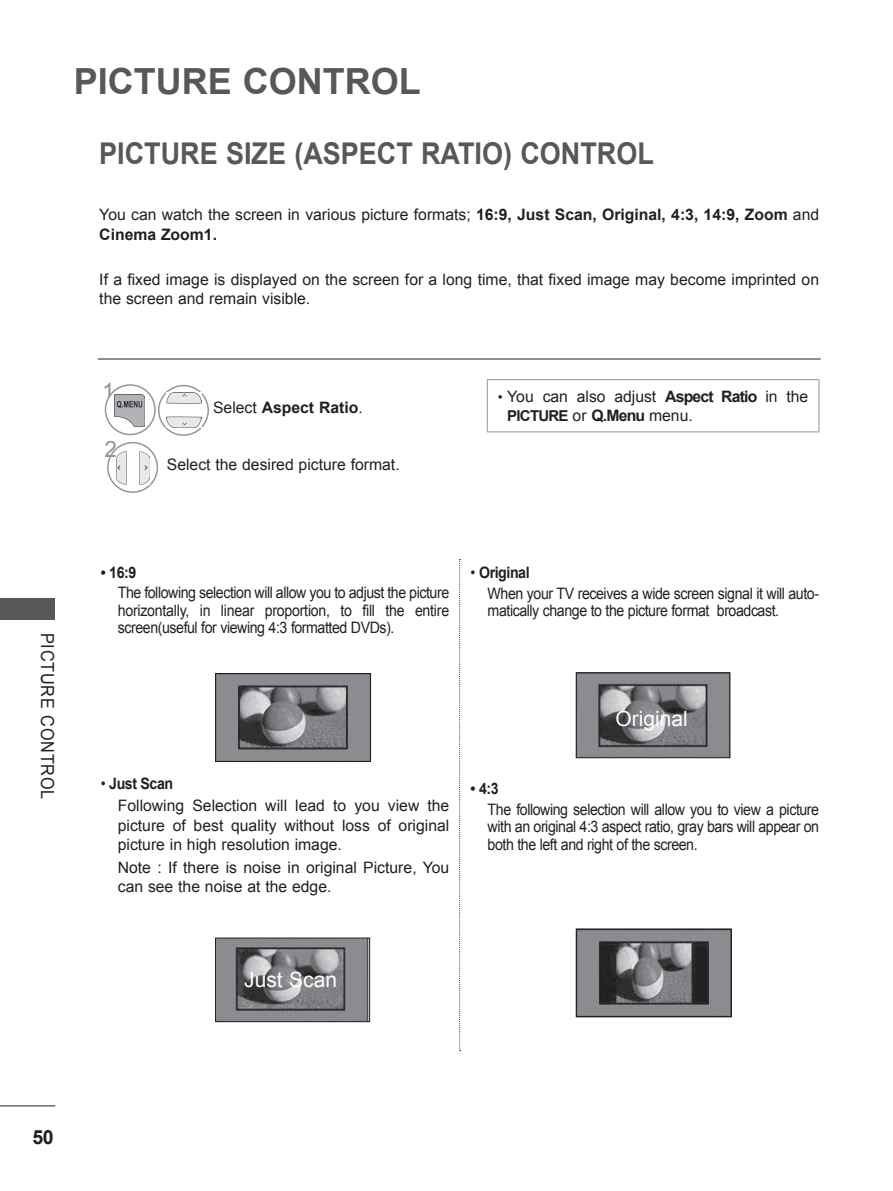
<style>
.page{position:relative;width:893px;height:1191px;background:#fff}
.page>*{position:absolute;margin:0;border:0;box-sizing:border-box;transform-origin:0 0}
.t1{font:700 36px "Arial";color:#57585a}
.t2{font:700 30px "Arial";color:#57585a;scale:.9 1}
.t3{font:22.5px "Arial";color:#939598}
.t4{font:21px "Arial";color:#fff}
.t5{font:700 19.5px "Arial";color:#231f20}
.t6{font:18px "Arial";color:#231f20;scale:.9 1}
.t7{font:15.75px/17.5px "Arial";color:#231f20;text-align:justify;scale:.9 1}
.t8{font:15.75px/19.5px "Arial";color:#231f20}
.t9{font:700 15.75px/19.5px "Arial";color:#231f20}
.t10{font:15.75px/20.5px "Arial";letter-spacing:-.03em;color:#231f20;scale:.9 1}
.t11{font:700 15.75px "Arial";color:#231f20;scale:.9 1}
.t12{font:700 15px "Arial";color:#231f20}
.s1{font-weight:400}
.s2{font-size:14.25px}
.s3{font-weight:700}
.s4{font-weight:400;font-size:15.75px}
.s5{font-size:15.75px}
</style>
<div class="page">
<hr style="left:0;top:1105px;width:55px;height:1px;background:#231f20">
<div style="left:0;top:598px;width:54px;height:21px;background:#57585a"></div>
<svg style="left:459px;top:559px;width:2px;height:492px"></svg>
<hr style="left:98px;top:359px;width:723px;height:1px;background:#231f20">
<img style="left:217px;top:675px;width:152px;height:85px">
<div style="left:215px;top:673px;width:156px;height:89px;border:1px solid #231f20"></div>
<img style="left:217px;top:939px;width:151px;height:81px">
<div style="left:215px;top:937px;width:155px;height:85px;border:1px solid #231f20"></div>
<img style="left:578px;top:674px;width:150px;height:82px">
<div style="left:576px;top:672px;width:154px;height:86px;border:1px solid #231f20"></div>
<img style="left:578px;top:930px;width:151px;height:85px">
<div style="left:576px;top:928px;width:155px;height:89px;border:1px solid #231f20"></div>
<svg style="left:105px;top:385px;width:50px;height:49px"></svg>
<img style="left:114px;top:395px;width:31px;height:32px">
<div style="left:105px;top:384px;width:51px;height:51px;border:2px solid #939598;border-radius:50%"></div>
<div style="left:158px;top:385px;width:51px;height:51px;border:2px solid #939598;border-radius:50%"></div>
<div style="left:107px;top:442px;width:51px;height:51px;border:2px solid #939598;border-radius:50%"></div>
<hr style="left:487px;top:379px;width:332px;height:1px;background:#939598">
<hr style="left:487px;top:380px;width:1px;height:51px;background:#939598">
<hr style="left:819px;top:380px;width:1px;height:51px;background:#939598">
<hr style="left:487px;top:431px;width:332px;height:1px;background:#939598">
<img style="left:166px;top:392px;width:35px;height:35px">
<img style="left:116px;top:451px;width:34px;height:34px">
<h1 class="t1" style="left:74px;top:58px;width:221px">Picture Cont</h1>
<h1 class="t1" style="left:345px;top:58px;width:77px">rol</h1>
<h2 class="t2" style="left:99px;top:133px;width:248px">Picture Size (Aspect</h2>
<h2 class="t2" style="left:421px;top:133px;width:154px">Ratio) Cont</h2>
<h2 class="t2" style="left:597px;top:133px;width:65px">rol</h2>
<p class="t9" style="left:99px;top:206px;width:721px"><span class="s1">You can watch the screen in various picture formats;</span> 16:9, Just Scan, Original, 4:3, 14:9, Zoom <span class="s1">and<br></span>Cinema Zoom1.</p>
<p class="t8" style="left:99px;top:270px;width:721px">If a fixed image is displayed on the screen for a long time, that fixed image may become imprinted on the screen and remain visible.</p>
<h3 class="t3" style="left:102px;top:376px;width:14px">1</h3>
<h3 class="t3" style="left:105px;top:434px;width:14px">2</h3>
<p class="t9" style="left:213px;top:398px;width:151px"><span class="s1">Select</span> Aspect Ratio<span class="s1">.</span></p>
<p class="t8" style="left:167px;top:455px;width:234px">Select the desired picture format.</p>
<p class="t8" style="left:498px;top:386px;width:312px"><span class="s2">•</span> You can also adjust <span class="s3">Aspect Ratio</span> in the</p>
<p class="t12" style="left:507px;top:406px;width:187px">PICTURE <span class="s4">or</span> <span class="s5">Q.Menu</span> <span class="s4">menu.</span></p>
<p class="t6" style="left:59px;top:632px;width:185px;rotate:90deg">picture control</p>
<p class="t11" style="left:101px;top:562px;width:41px">• 16:9</p>
<p class="t7" style="left:118px;top:584px;width:370px">The following selection will allow you to adjust the picture horizontally, in linear proportion, to fill the entire screen(useful for viewing 4:3 formatted DVDs).</p>
<p class="t10" style="left:488px;top:562px;width:370px;text-indent:-17px">• <span class="s3">Original<br></span>When your TV receives a wide screen signal it will auto-</p>
<p class="t10" style="left:488px;top:600px;width:325px">matically change to the picture format broadcast.</p>
<p class="t7" style="left:118px;top:772px;width:370px;line-height:22.5px;text-indent:-17px">• <span class="s3">Just Scan<br></span>Following Selection will lead to you view the</p>
<p class="t8" style="left:118px;top:815px;width:333px">picture of best quality without loss of original picture in high resolution image.</p>
<p class="t8" style="left:118px;top:857px;width:333px">Note : If there is noise in original Picture, You can see the noise at the edge.</p>
<h3 class="t4" style="left:615px;top:704px;width:74px">Original</h3>
<p class="t11" style="left:471px;top:778px;width:33px">• 4:3</p>
<p class="t7" style="left:488px;top:800px;width:370px">The following selection will allow you to view a picture with an original 4:3 aspect ratio, gray bars will appear on both the left and right of the screen.</p>
<h3 class="t4" style="left:244px;top:966px;width:94px">Just Scan</h3>
<p class="t5" style="left:33px;top:1124px;width:23px">50</p>
</div>
